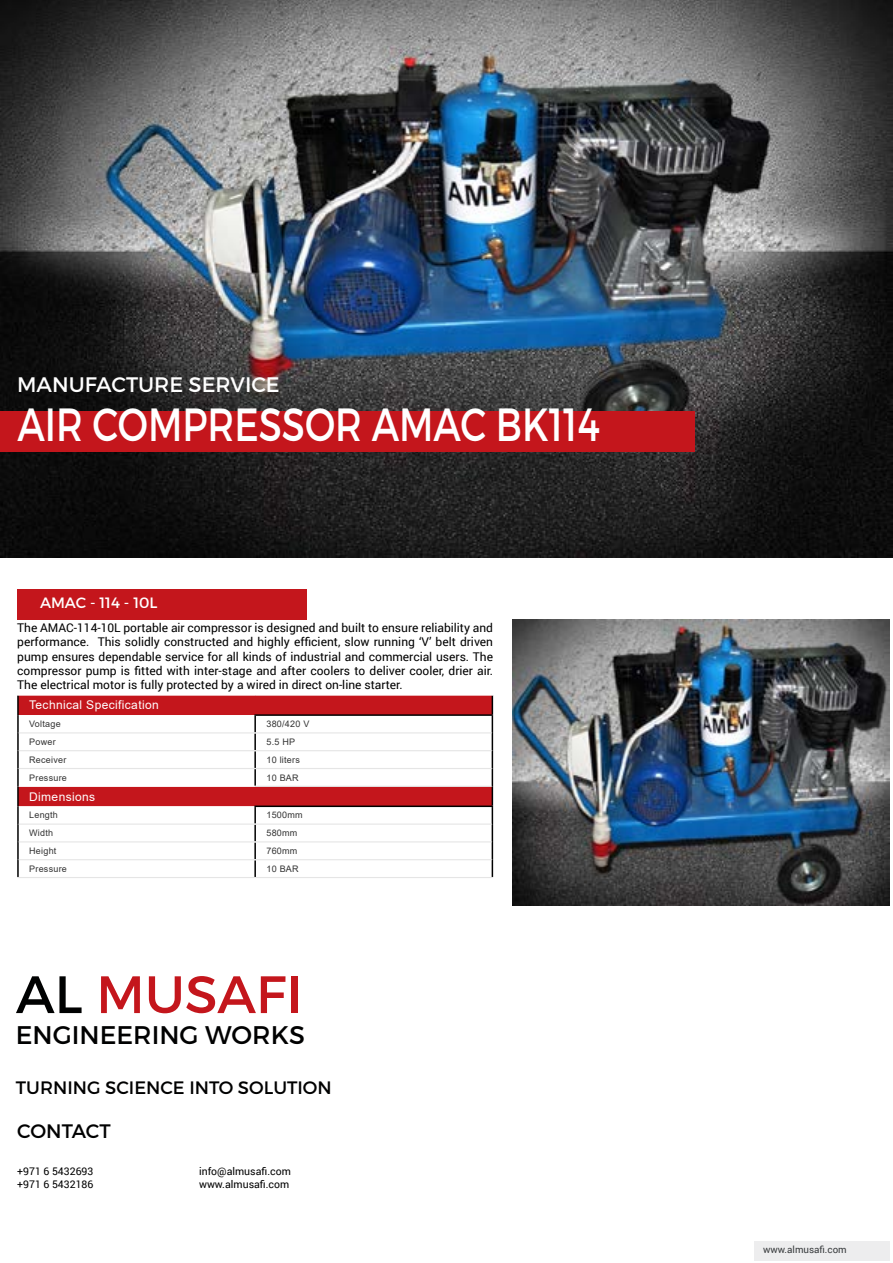
<style>
.page{position:relative;width:893px;height:1263px;background:#fff}
.page>*{position:absolute;margin:0;border:0;box-sizing:border-box;transform-origin:0 0}
.t1{font:52.5px "Montserrat";color:#c4161c}
.t2{font:46.5px "Montserrat";color:#fff;scale:.8 1}
.t3{font:25.5px "Montserrat";color:#000101}
.t4{font:21px "Montserrat";color:#fff}
.t5{font:19.5px "Montserrat";letter-spacing:-.01em;color:#000101}
.t6{font:18px "Montserrat";color:#000101}
.t7{font:15px "Montserrat";color:#fff}
.t8{font:12px/14.2px "Roboto";color:#000101;text-align:justify}
.t9{font:12px "Arial";letter-spacing:.03em;color:#fff}
.t10{font:10.5px/12.6px "Roboto";color:#000101}
.t11{font:9.75px "Roboto";color:#383b3d}
.t12{font:9px "Arial";letter-spacing:.025em;color:#333}
.s1{color:#000101}
</style>
<div class="page">
<img style="left:0;top:0;width:893px;height:558px">
<div style="left:0;top:411px;width:695px;height:40px;background:#c4161c"></div>
<div style="left:754px;top:1242px;width:135px;height:19px;background:#ededee"></div>
<div style="left:17px;top:589px;width:290px;height:30px;background:#c4161c"></div>
<img style="left:512px;top:619px;width:377px;height:286px">
<div style="left:19px;top:696px;width:473px;height:19px;background:#c4161c"></div>
<svg style="left:19px;top:716px;width:473px;height:161px"></svg>
<hr style="left:17px;top:695px;width:2px;height:20px;background:#000">
<hr style="left:254px;top:714px;width:239px;height:2px;background:#000">
<svg style="left:17px;top:715px;width:2px;height:71px"></svg>
<svg style="left:254px;top:716px;width:2px;height:70px"></svg>
<hr style="left:17px;top:786px;width:2px;height:20px;background:#000">
<hr style="left:254px;top:805px;width:239px;height:2px;background:#000">
<svg style="left:17px;top:806px;width:2px;height:71px"></svg>
<svg style="left:254px;top:807px;width:2px;height:70px"></svg>
<svg style="left:492px;top:696px;width:1px;height:181px"></svg>
<hr style="left:17px;top:695px;width:238px;height:1px;background:#fff">
<hr style="left:19px;top:732px;width:236px;height:1px;background:#e5e5e5">
<hr style="left:255px;top:732px;width:237px;height:1px;background:#e5e5e5">
<hr style="left:19px;top:750px;width:236px;height:1px;background:#e5e5e5">
<hr style="left:255px;top:750px;width:237px;height:1px;background:#e5e5e5">
<hr style="left:19px;top:768px;width:236px;height:1px;background:#e5e5e5">
<hr style="left:255px;top:768px;width:237px;height:1px;background:#e5e5e5">
<hr style="left:255px;top:786px;width:237px;height:1px;background:#e5e5e5">
<hr style="left:19px;top:786px;width:236px;height:1px;background:#fff">
<hr style="left:19px;top:823px;width:236px;height:2px;background:#e5e5e5">
<hr style="left:255px;top:823px;width:237px;height:2px;background:#e5e5e5">
<hr style="left:19px;top:841px;width:236px;height:1px;background:#e5e5e5">
<hr style="left:255px;top:841px;width:237px;height:1px;background:#e5e5e5">
<hr style="left:19px;top:859px;width:236px;height:1px;background:#e5e5e5">
<hr style="left:255px;top:859px;width:237px;height:1px;background:#e5e5e5">
<hr style="left:17px;top:877px;width:238px;height:1px;background:#e5e5e5">
<hr style="left:255px;top:877px;width:238px;height:1px;background:#e5e5e5">
<h3 class="t4" style="left:17px;top:372px;width:264px">MANUFACTURE SERVICE</h3>
<h2 class="t2" style="left:17px;top:396px;width:730px">AIR COMPRESSOR AMAC BK114</h2>
<p class="t7" style="left:40px;top:593px;width:119px">AMAC - 114 - 10L</p>
<p class="t8" style="left:17px;top:620px;width:477px">The AMAC-114-10L portable air compressor is designed and built to ensure reliability and performance. This solidly constructed and highly efficient, slow running ‘V’ belt driven pump ensures dependable service for all kinds of industrial and commercial users. The compressor pump is fitted with inter-stage and after coolers to deliver cooler, drier air.<br>The electrical motor is fully protected by a wired in direct on-line starter.</p>
<p class="t9" style="left:29px;top:697px;width:131px">Technical Specification</p>
<p class="t12" style="left:29px;top:718px;width:33px">Voltage</p>
<p class="t12" style="left:266px;top:718px;width:44px">380/420 V</p>
<p class="t12" style="left:29px;top:736px;width:28px">Power</p>
<p class="t12" style="left:266px;top:736px;width:30px">5.5 HP</p>
<p class="t12" style="left:29px;top:753px;width:39px">Receiver</p>
<p class="t12" style="left:266px;top:753px;width:35px">10 liters</p>
<p class="t12" style="left:29px;top:771px;width:39px">Pressure</p>
<p class="t12" style="left:266px;top:771px;width:34px">10 BAR</p>
<p class="t9" style="left:29px;top:788px;width:68px">Dimensions</p>
<p class="t12" style="left:29px;top:809px;width:30px">Length</p>
<p class="t12" style="left:266px;top:809px;width:38px">1500mm</p>
<p class="t12" style="left:29px;top:827px;width:25px">Width</p>
<p class="t12" style="left:266px;top:827px;width:32px">580mm</p>
<p class="t12" style="left:29px;top:845px;width:29px">Height</p>
<p class="t12" style="left:266px;top:845px;width:32px">760mm</p>
<p class="t12" style="left:29px;top:862px;width:39px">Pressure</p>
<p class="t12" style="left:266px;top:862px;width:34px">10 BAR</p>
<h1 class="t1" style="left:16px;top:962px;width:288px"><span class="s1">AL</span> MUSAFI</h1>
<h3 class="t3" style="left:16px;top:1019px;width:290px">ENGINEERING WORKS</h3>
<h3 class="t6" style="left:16px;top:1077px;width:317px">TURNING SCIENCE INTO SOLUTION</h3>
<h3 class="t5" style="left:17px;top:1119px;width:95px">CONTACT</h3>
<p class="t10" style="left:17px;top:1165px;width:78px">+971 6 5432693 +971 6 5432186</p>
<p class="t10" style="left:199px;top:1165px;width:93px">info@almusafi.com www.almusafi.com</p>
<p class="t11" style="left:763px;top:1242px;width:85px">www.almusafi.com</p>
</div>
